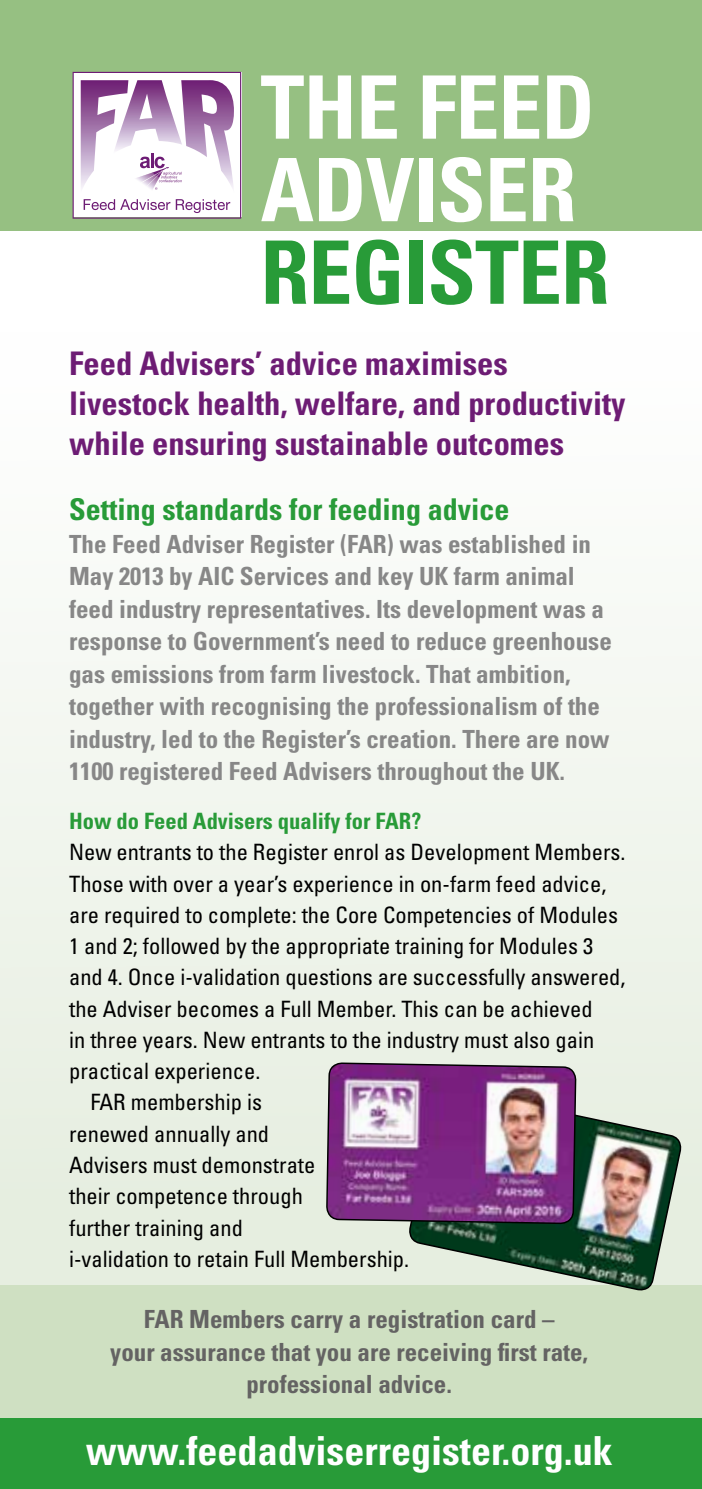
<style>
.page{position:relative;width:702px;height:1489px;background:#fff}
.page>*{position:absolute;margin:0;border:0;box-sizing:border-box;transform-origin:0 0}
.t1{font:700 condensed 87.5px/82.5px "Univers";letter-spacing:-.01em;color:#fff}
.t2{font:700 condensed 87.5px "Univers";letter-spacing:-.01em;color:#289b38}
.t3{font:700 condensed 40px "Univers";color:#fff}
.t4{font:700 condensed 32.5px/40px "Univers";color:#6d1c74}
.t5{font:700 condensed 30px "Univers";color:#289b38}
.t6{font:700 condensed 25px/32.5px "Univers";color:#878787}
.t7{font:700 condensed 25px/32.5px "Univers";color:#646363;text-align:center}
.t8{font:condensed 22.5px "Univers";color:#000}
.t9{font:700 condensed 22.5px "Univers";color:#289b38}
</style>
<div class="page">
<div style="left:0;top:332px;width:702px;height:954px;background:linear-gradient(to bottom,#fff,#e4edde)"></div>
<div style="left:0;top:1284px;width:702px;height:133px;background:#cfe0c2"></div>
<div style="left:0;top:0;width:702px;height:230px;background:#96c082"></div>
<svg style="left:73px;top:72px;width:168px;height:147px;background:#d6c1d8"></svg>
<div style="left:0;top:1417px;width:702px;height:71px;background:#289b38"></div>
<img style="left:407px;top:1086px;width:275px;height:205px">
<img style="left:325px;top:1061px;width:252px;height:163px">
<h1 class="t1" style="left:260px;top:66px;width:336px">THE FEED<br>ADVISER</h1>
<h1 class="t2" style="left:260px;top:219px;width:350px">REGISTER</h1>
<h3 class="t4" style="left:69px;top:343px;width:558px">Feed Advisers’ advice maximises livestock health, welfare, and productivity while ensuring sustainable outcomes</h3>
<h3 class="t5" style="left:69px;top:491px;width:441px">Setting standards for feeding advice</h3>
<p class="t6" style="left:69px;top:527px;width:544px">The Feed Adviser Register (FAR) was established in May 2013 by AIC Services and key UK farm animal feed industry representatives. Its development was a response to Government’s need to reduce greenhouse gas emissions from farm livestock. That ambition, together with recognising the professionalism of the industry, led to the Register’s creation. There are now 1100 registered Feed Advisers throughout the UK.</p>
<p class="t9" style="left:69px;top:807px;width:354px">How do Feed Advisers qualify for FAR?</p>
<p class="t8" style="left:69px;top:838px;width:558px">New entrants to the Register enrol as Development Members.</p>
<p class="t8" style="left:69px;top:869px;width:538px">Those with over a year’s experience in on-farm feed advice,</p>
<p class="t8" style="left:69px;top:900px;width:550px">are required to complete: the Core Competencies of Modules</p>
<p class="t8" style="left:69px;top:931px;width:525px">1 and 2; followed by the appropriate training for Modules 3</p>
<p class="t8" style="left:69px;top:963px;width:558px">and 4. Once i-validation questions are successfully answered,</p>
<p class="t8" style="left:69px;top:994px;width:525px">the Adviser becomes a Full Member. This can be achieved</p>
<p class="t8" style="left:69px;top:1025px;width:526px">in three years. New entrants to the industry must also gain</p>
<p class="t8" style="left:69px;top:1056px;width:193px">practical experience.</p>
<p class="t8" style="left:90px;top:1088px;width:173px">FAR membership is</p>
<p class="t8" style="left:69px;top:1119px;width:201px">renewed annually and</p>
<p class="t8" style="left:69px;top:1150px;width:248px">Advisers must demonstrate</p>
<p class="t8" style="left:69px;top:1181px;width:235px">their competence through</p>
<p class="t8" style="left:69px;top:1213px;width:175px">further training and</p>
<p class="t8" style="left:69px;top:1244px;width:341px">i-validation to retain Full Membership.</p>
<p class="t7" style="left:110px;top:1302px;width:479px">FAR Members carry a registration card –<br>your assurance that you are receiving first rate, professional advice.</p>
<h2 class="t3" style="left:86px;top:1425px;width:528px">www.feedadviserregister.org.uk</h2>
</div>
